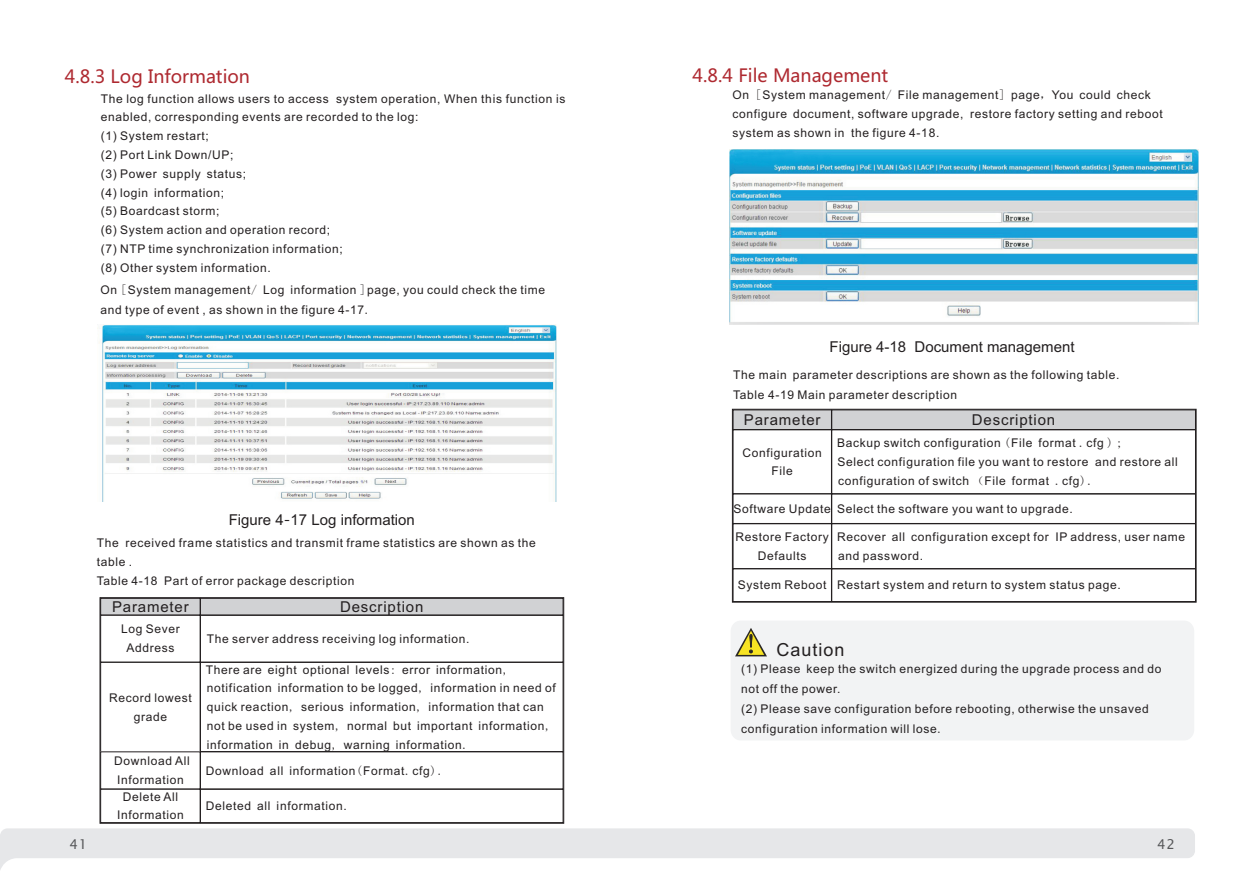
<style>
.page{position:relative;width:1259px;height:893px;background:#fff}
.page>*{position:absolute;margin:0;border:0;box-sizing:border-box;transform-origin:0 0}
.t1{font:18px "Microsoft Ya Hei";color:#ae2930}
.t2{font:18px "Arial";letter-spacing:.055em;color:#231f20}
.t3{font:15px "Arial";color:#231f20}
.t4{font:15px "Arial";letter-spacing:.055em;color:#231f20}
.t5{font:13.5px "Lucida Sans Unicode";color:#57585a}
.t6{font:12px/18.8px "Arial";letter-spacing:.055em;color:#231f20}
.s1{font-family:"Sim Sun"}
.s2{font-family:"Microsoft Ya Hei"}
.s3{font-family:"MS Mincho"}
</style>
<div class="page">
<svg style="left:0;top:828px;width:1195px;height:42px;fill:#e6e7e9"></svg>
<img style="left:99px;top:325px;width:458px;height:176px">
<div style="left:733px;top:410px;width:98px;height:19px;background:#d1d2d4"></div>
<div style="left:733px;top:410px;width:98px;height:20px;border:1px solid #231f20"></div>
<div style="left:831px;top:410px;width:364px;height:19px;background:#d1d2d4"></div>
<div style="left:831px;top:410px;width:364px;height:20px;border:1px solid #231f20"></div>
<div style="left:733px;top:430px;width:98px;height:64px;border:1px solid #231f20"></div>
<div style="left:831px;top:430px;width:364px;height:64px;border:1px solid #231f20"></div>
<div style="left:733px;top:494px;width:98px;height:30px;border:1px solid #231f20"></div>
<div style="left:831px;top:494px;width:364px;height:30px;border:1px solid #231f20"></div>
<div style="left:733px;top:524px;width:98px;height:45px;border:1px solid #231f20"></div>
<div style="left:831px;top:524px;width:364px;height:45px;border:1px solid #231f20"></div>
<div style="left:732px;top:409px;width:464px;height:194px;border:1px solid #231f20"></div>
<div style="left:101px;top:598px;width:99px;height:17px;background:#d1d2d4"></div>
<div style="left:200px;top:598px;width:363px;height:17px;background:#d1d2d4"></div>
<div style="left:100px;top:615px;width:100px;height:47px;border:1px solid #231f20"></div>
<div style="left:200px;top:615px;width:363px;height:47px;border:1px solid #231f20"></div>
<div style="left:100px;top:662px;width:100px;height:90px;border:1px solid #231f20"></div>
<div style="left:200px;top:662px;width:363px;height:90px;border:1px solid #231f20"></div>
<div style="left:100px;top:789px;width:100px;height:34px;border:1px solid #231f20"></div>
<div style="left:200px;top:789px;width:363px;height:34px;border:1px solid #231f20"></div>
<div style="left:99px;top:597px;width:465px;height:227px;border:1px solid #231f20"></div>
<img style="left:729px;top:149px;width:469px;height:176px">
<div style="left:730px;top:621px;width:464px;height:119px;background:#f2f3f4;border-radius:10px"></div>
<svg style="left:735px;top:628px;width:32px;height:28px"></svg>
<h1 class="t1" style="left:65px;top:69px;width:186px">4.8.3 Log Information</h1>
<p class="t6" style="left:101px;top:90px;width:466px">The log function allows users to access system operation, When this function is enabled, corresponding events are recorded to the log:<br>(1) System restart;<br>(2) Port Link Down/UP;<br>(3) Power supply status;<br>(4) login information;<br>(5) Boardcast storm;<br>(6) System action and operation record;<br>(7) NTP time synchronization information;<br>(8) Other system information.</p>
<p class="t6" style="left:100px;top:281px;width:446px;line-height:20.1px">On <span class="s1">[</span>System management<span class="s1">/</span> Log information <span class="s1">]</span>page, you could check the time and type of event , as shown in the figure 4-17<span class="s1">.</span></p>
<p class="t3" style="left:229px;top:514px;width:188px">Figure 4<span class="s2">-</span>17 Log information</p>
<p class="t6" style="left:97px;top:535px;width:440px">The received frame statistics and transmit frame statistics are shown as the table .<br>Table 4-18 Part of error package description</p>
<p class="t4" style="left:112px;top:601px;width:78px">Parameter</p>
<p class="t4" style="left:340px;top:601px;width:85px">Description</p>
<p class="t6" style="left:121px;top:621px;width:60px;text-align:center">Log Sever<br>Address</p>
<p class="t6" style="left:207px;top:630px;width:264px">The server address receiving log information.</p>
<p class="t6" style="left:109px;top:689px;width:84px;text-align:center">Record lowest grade</p>
<p class="t6" style="left:206px;top:661px;width:351px">There are eight optional levels<span class="s1">:</span> error information<span class="s1">, </span>notification information to be logged<span class="s1">,</span> information in need of quick reaction<span class="s1">,</span> serious information<span class="s1">,</span> information that can not be used in system<span class="s1">,</span> normal but important information<span class="s1">, </span>information in debug<span class="s1">,</span> warning information<span class="s1">.</span></p>
<p class="t6" style="left:114px;top:753px;width:77px">Download All<br>Information</p>
<p class="t6" style="left:206px;top:762px;width:239px">Download all information<span class="s1">(</span>Format<span class="s1">.</span>cfg<span class="s1">)</span><span class="s3">.</span></p>
<p class="t6" style="left:117px;top:788px;width:68px;text-align:center">Delete All<br>Information</p>
<p class="t6" style="left:206px;top:798px;width:142px">Deleted all information.</p>
<h1 class="t1" style="left:692px;top:68px;width:197px">4.8.4 File Management</h1>
<p class="t6" style="left:732px;top:87px;width:432px">On <span class="s1">[</span>System management<span class="s1">/</span> File management<span class="s1">]</span> page<span class="s1">，</span>You could check configure document, software upgrade, restore factory setting and reboot system as shown in the figure 4-18.</p>
<p class="t3" style="left:829px;top:341px;width:247px">Figure 4-18 Document management</p>
<p class="t6" style="left:733px;top:365px;width:388px;line-height:20.1px">The main parameter descriptions are shown as the following table.<br>Table 4-19 Main parameter description</p>
<p class="t4" style="left:744px;top:414px;width:78px">Parameter</p>
<p class="t4" style="left:972px;top:414px;width:85px">Description</p>
<p class="t6" style="left:742px;top:444px;width:81px;text-align:center">Configuration<br>File</p>
<p class="t6" style="left:837px;top:435px;width:342px">Backup switch configuration <span class="s1">(</span>File format <span class="s1">.</span>cfg <span class="s1">)</span><span class="s3">；<br></span>Select configuration file you want to restore and restore all configuration of switch <span class="s1">（</span>File format <span class="s1">.</span>cfg<span class="s3">)</span><span class="s1">.</span></p>
<p class="t6" style="left:733px;top:500px;width:341px">Software Update Select the software you want to upgrade.</p>
<p class="t6" style="left:735px;top:528px;width:95px;text-align:center">Restore Factory<br>Defaults</p>
<p class="t6" style="left:837px;top:528px;width:349px">Recover all configuration except for IP address, user name and password.</p>
<p class="t6" style="left:738px;top:577px;width:384px">System Reboot Restart system and return to system status page.</p>
<h1 class="t2" style="left:776px;top:643px;width:70px">Caution</h1>
<p class="t6" style="left:741px;top:660px;width:422px;line-height:20.1px">(1) Please keep the switch energized during the upgrade process and do not off the power.<br>(2) Please save configuration before rebooting, otherwise the unsaved configuration information will lose<span class="s1">.</span></p>
<p class="t5" style="left:69px;top:838px;width:19px">41</p>
<p class="t5" style="left:1157px;top:838px;width:19px">42</p>
</div>
